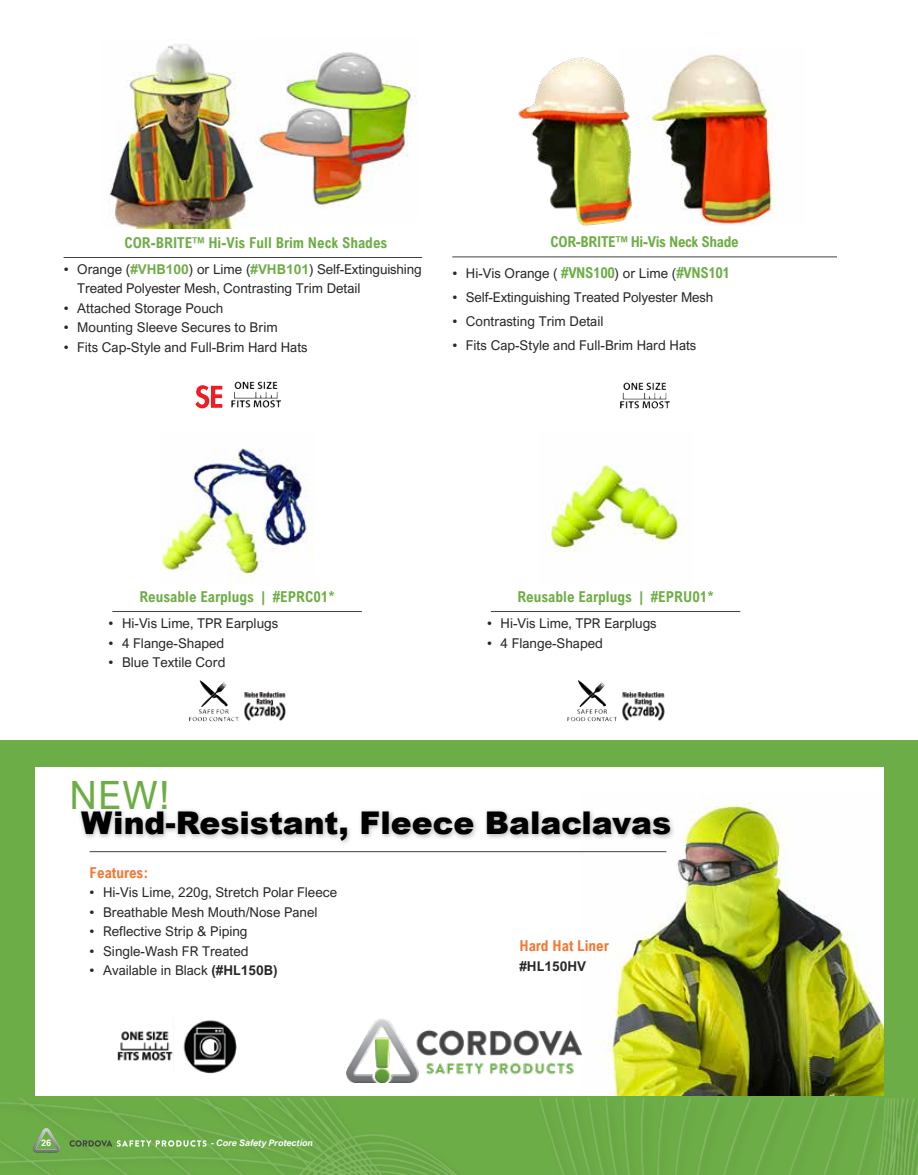
<style>
.page{position:relative;width:918px;height:1175px;background:#fff}
.page>*{position:absolute;margin:0;border:0;box-sizing:border-box;transform-origin:0 0}
.t1{font:39px "Arial Nova";color:#6ead46}
.t2{font:900 31.35px "Arial";color:#000}
.t3{font:700 15px "Arial Nova Cond";color:#6ead46}
.t4{font:700 15px "Arial Nova Cond";letter-spacing:-.025em;color:#6ead46}
.t5{font:700 15px "Arial Nova Cond";color:#f47734}
.t6{font:13.5px/19.5px "Arial Nova";color:#292829}
.t7{font:700 13.5px "Arial Nova";color:#292829}
.t8{font:italic 700 9px "Arial Nova";color:#fff}
.t9{font:700 9px "Arial Nova";color:#fff}
.s1{font-weight:700;color:#6ead46}
.s2{font-family:"Arial Nova Cond";font-weight:700;font-size:15px;color:#6ead46}
.s3{font-weight:700}
</style>
<div class="page">
<img style="left:0;top:1098px;width:918px;height:76px">
<svg style="left:33px;top:1128px;width:28px;height:24px"></svg>
<svg style="left:70px;top:1140px;width:137px;height:6px"></svg>
<div style="left:0;top:741px;width:918px;height:357px;background:#6dad48"></div>
<div style="left:36px;top:767px;width:848px;height:328px;background:#fff"></div>
<img style="left:234px;top:381px;width:44px;height:27px">
<hr style="left:64px;top:257px;width:358px;height:1px;background:#414042">
<img style="left:109px;top:44px;width:145px;height:185px">
<img style="left:258px;top:52px;width:158px;height:157px">
<svg style="left:195px;top:385px;width:27px;height:23px"></svg>
<img style="left:670px;top:54px;width:106px;height:171px">
<img style="left:518px;top:57px;width:152px;height:169px">
<img style="left:623px;top:382px;width:43px;height:27px">
<hr style="left:452px;top:256px;width:385px;height:1px;background:#414042">
<img style="left:161px;top:448px;width:152px;height:136px">
<img style="left:200px;top:682px;width:11px;height:25px">
<img style="left:244px;top:692px;width:42px;height:28px">
<hr style="left:112px;top:611px;width:250px;height:1px;background:#414042">
<img style="left:540px;top:464px;width:145px;height:88px">
<img style="left:578px;top:682px;width:12px;height:25px">
<img style="left:622px;top:692px;width:43px;height:28px">
<hr style="left:491px;top:611px;width:249px;height:1px;background:#414042">
<img style="left:118px;top:1020px;width:119px;height:53px">
<img style="left:581px;top:795px;width:303px;height:300px">
<img style="left:347px;top:1018px;width:234px;height:64px">
<div style="left:77px;top:808px;width:599px;height:38px;background:#000;opacity:.3"></div>
<hr style="left:90px;top:851px;width:576px;height:1px;background:#414042">
<p class="t3" style="left:124px;top:233px;width:264px">COR-BRITE™ Hi-Vis Full Brim Neck Shades</p>
<p class="t6" style="left:77px;top:259px;width:346px;text-indent:-14px">• Orange (<span class="s1">#VHB100</span>) or Lime (<span class="s1">#VHB101</span>) Self-Extinguishing<br>Treated Polyester Mesh, Contrasting Trim Detail</p>
<p class="t6" style="left:64px;top:298px;width:161px">• Attached Storage Pouch</p>
<p class="t6" style="left:64px;top:318px;width:215px">• Mounting Sleeve Secures to Brim</p>
<p class="t6" style="left:64px;top:337px;width:245px">• Fits Cap-Style and Full-Brim Hard Hats</p>
<p class="t4" style="left:551px;top:232px;width:190px">COR-BRITE™ Hi-Vis Neck Shade</p>
<p class="t6" style="left:452px;top:263px;width:279px">• Hi-Vis Orange ( <span class="s2">#VNS100</span>) or Lime (<span class="s2">#VNS101</span></p>
<p class="t6" style="left:452px;top:287px;width:262px">• Self-Extinguishing Treated Polyester Mesh</p>
<p class="t6" style="left:452px;top:311px;width:153px">• Contrasting Trim Detail</p>
<p class="t6" style="left:452px;top:335px;width:245px">• Fits Cap-Style and Full-Brim Hard Hats</p>
<p class="t3" style="left:139px;top:587px;width:197px">Reusable Earplugs | #EPRC01*</p>
<p class="t6" style="left:109px;top:613px;width:171px">• Hi-Vis Lime, TPR Earplugs</p>
<p class="t6" style="left:109px;top:633px;width:117px">• 4 Flange-Shaped</p>
<p class="t6" style="left:109px;top:652px;width:118px">• Blue Textile Cord</p>
<p class="t3" style="left:517px;top:587px;width:198px">Reusable Earplugs | #EPRU01*</p>
<p class="t6" style="left:487px;top:613px;width:171px">• Hi-Vis Lime, TPR Earplugs</p>
<p class="t6" style="left:487px;top:633px;width:117px">• 4 Flange-Shaped</p>
<h1 class="t1" style="left:70px;top:773px;width:102px">NEW!</h1>
<h2 class="t2" style="left:81px;top:800px;width:592px">Wind-Resistant, Fleece Balaclavas</h2>
<p class="t5" style="left:90px;top:863px;width:60px">Features:</p>
<p class="t6" style="left:90px;top:882px;width:249px">• Hi-Vis Lime, 220g, Stretch Polar Fleece</p>
<p class="t6" style="left:90px;top:902px;width:229px">• Breathable Mesh Mouth/Nose Panel</p>
<p class="t6" style="left:90px;top:921px;width:159px">• Reflective Strip &amp; Piping</p>
<p class="t6" style="left:90px;top:941px;width:160px">• Single-Wash FR Treated</p>
<p class="t6" style="left:90px;top:960px;width:189px">• Available in Black <span class="s3">(#HL150B)</span></p>
<p class="t9" style="left:41px;top:1137px;width:12px">26</p>
<p class="t8" style="left:211px;top:1137px;width:104px">- Core Safety Protection</p>
<p class="t5" style="left:519px;top:936px;width:91px">Hard Hat Liner</p>
<p class="t7" style="left:519px;top:958px;width:68px">#HL150HV</p>
</div>
